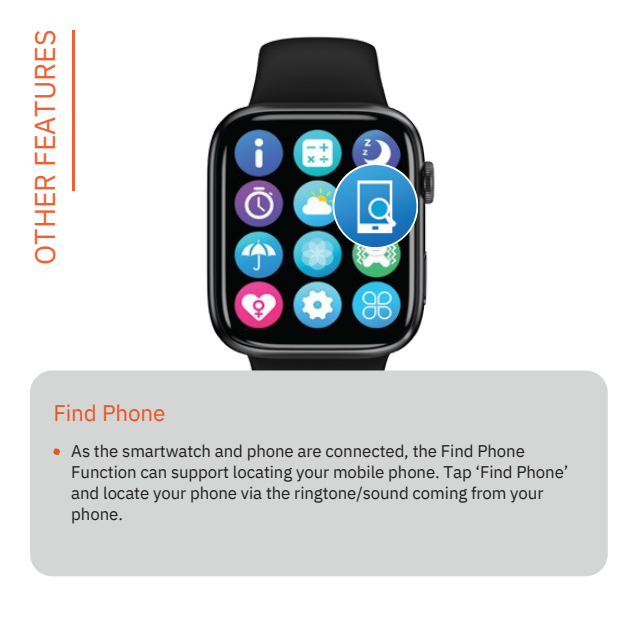
<style>
.page{position:relative;width:636px;height:636px;background:#fff}
.page>*{position:absolute;margin:0;border:0;box-sizing:border-box;transform-origin:0 0}
.t1{font:28.8px "IBM Plex Sans";letter-spacing:-.005em;color:#f16031}
.t2{font:22.4px "IBM Plex Sans";letter-spacing:-.005em;color:#e85525}
.t3{font:16.8px/20.8px "IBM Plex Sans";letter-spacing:-.005em;color:#231f20}
</style>
<div class="page">
<img style="left:72px;top:30px;width:363px;height:340px">
<img style="left:228px;top:129px;width:174px;height:201px">
<div style="left:30px;top:370px;width:578px;height:206px;background:#d4d6d5;border-radius:22px"></div>
<svg style="left:53px;top:448px;width:7px;height:7px"></svg>
<svg style="left:333px;top:163px;width:85px;height:86px"></svg>
<img style="left:334px;top:165px;width:82px;height:82px;border-radius:50%">
<hr style="left:72px;top:31px;width:3px;height:160px;background:#f16031">
<p class="t1" style="left:26px;top:265px;width:236px;rotate:-90deg">OTHER FEATURES</p>
<h2 class="t2" style="left:53px;top:398px;width:114px">Find Phone</h2>
<h1 class="t3" style="left:71px;top:440px;width:499px">As the smartwatch and phone are connected, the Find Phone Function can support locating your mobile phone. Tap ‘Find Phone’ and locate your phone via the ringtone/sound coming from your phone.</h1>
</div>
